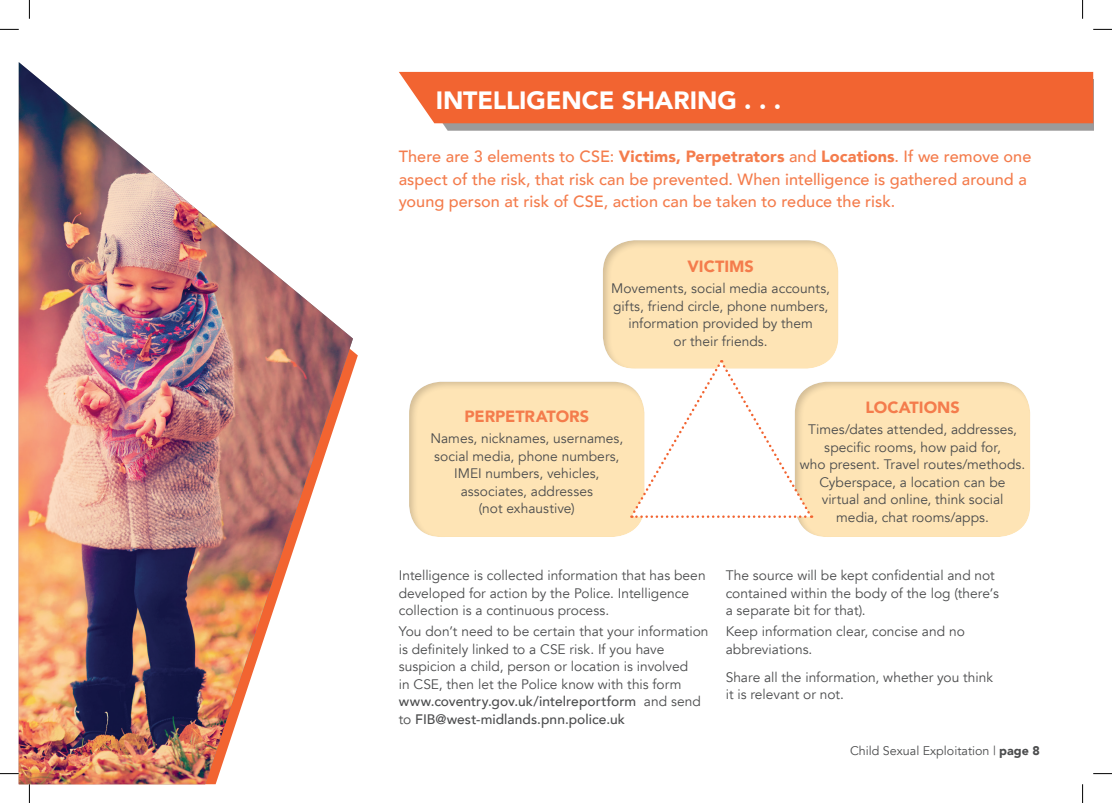
<style>
.page{position:relative;width:1112px;height:803px;background:#fff}
.page>*{position:absolute;margin:0;border:0;box-sizing:border-box;transform-origin:0 0}
.t1{font:900 25px "Avenir";letter-spacing:-.005em;color:#fff}
.t2{font:500 16.25px/22.5px "Avenir";color:#f47c4c}
.t3{font:900 16.25px "Avenir";color:#f47c4c}
.t4{font:13.75px/17.5px "Avenir";color:#4b4c4d}
.t5{font:12.5px "Avenir";color:#4b4c4d}
.s1{font-weight:900}
.s2{font-weight:500}
</style>
<div class="page">
<div style="left:785px;top:380px;width:246px;height:157px;background:#fee4b5"></div>
<div style="left:400px;top:380px;width:246px;height:157px;background:#231f20;opacity:.2"></div>
<div style="left:594px;top:238px;width:246px;height:131px;background:#231f20;opacity:.2"></div>
<div style="left:413px;top:79px;width:679px;height:51px;background:#231f20;opacity:.45"></div>
<div style="left:399px;top:72px;width:693px;height:51px;background:#f26431"></div>
<img style="left:19px;top:62px;width:334px;height:722px">
<svg style="left:629px;top:360px;width:182px;height:158px"></svg>
<svg style="left:0;top:29px;width:19px;height:1px"></svg>
<svg style="left:1093px;top:29px;width:18px;height:1px"></svg>
<svg style="left:0;top:773px;width:19px;height:1px"></svg>
<svg style="left:1093px;top:773px;width:18px;height:1px"></svg>
<svg style="left:29px;top:0;width:1px;height:19px"></svg>
<svg style="left:29px;top:784px;width:1px;height:19px"></svg>
<svg style="left:1082px;top:0;width:1px;height:19px"></svg>
<svg style="left:1082px;top:784px;width:1px;height:19px"></svg>
<h1 class="t1" style="left:435px;top:79px;width:347px">INTELLIGENCE SHARING . . .</h1>
<p class="t2" style="left:398px;top:144px;width:634px">There are 3 elements to CSE: <span class="s1">Victims, Perpetrators</span> and <span class="s1">Locations</span>. If we remove one aspect of the risk, that risk can be prevented. When intelligence is gathered around a young person at risk of CSE, action can be taken to reduce the risk.</p>
<p class="t3" style="left:687px;top:252px;width:68px">VICTIMS</p>
<p class="t4" style="left:611px;top:280px;width:220px;text-align:center">Movements, social media accounts, gifts, friend circle, phone numbers, information provided by them<br>or their friends.</p>
<p class="t3" style="left:464px;top:402px;width:126px">PERPETRATORS</p>
<p class="t4" style="left:430px;top:430px;width:194px;text-align:center">Names, nicknames, usernames, social media, phone numbers,<br>IMEI numbers, vehicles, associates, addresses<br>(not exhaustive)</p>
<p class="t4" style="left:398px;top:567px;width:308px">Intelligence is collected information that has been developed for action by the Police. Intelligence collection is a continuous process.</p>
<p class="t4" style="left:398px;top:623px;width:311px">You don’t need to be certain that your information is definitely linked to a CSE risk. If you have suspicion a child, person or location is involved<br>in CSE, then let the Police know with this form <span class="s2">www.coventry.gov.uk/intelreportform</span> and send to <span class="s2">FIB@west-midlands.pnn.police.uk</span></p>
<p class="t3" style="left:865px;top:394px;width:96px">LOCATIONS</p>
<p class="t4" style="left:799px;top:421px;width:227px;text-align:center">Times/dates attended, addresses, specific rooms, how paid for,<br>who present. Travel routes/methods.<br>Cyberspace, a location can be virtual and online, think social media, chat rooms/apps.</p>
<p class="t4" style="left:725px;top:567px;width:274px">The source will be kept confidential and not contained within the body of the log (there’s a separate bit for that).</p>
<p class="t4" style="left:725px;top:623px;width:240px">Keep information clear, concise and no abbreviations.</p>
<p class="t4" style="left:725px;top:668px;width:269px">Share all the information, whether you think it is relevant or not.</p>
<p class="t5" style="left:849px;top:743px;width:191px">Child Sexual Exploitation | <span class="s1">page 8</span></p>
</div>
